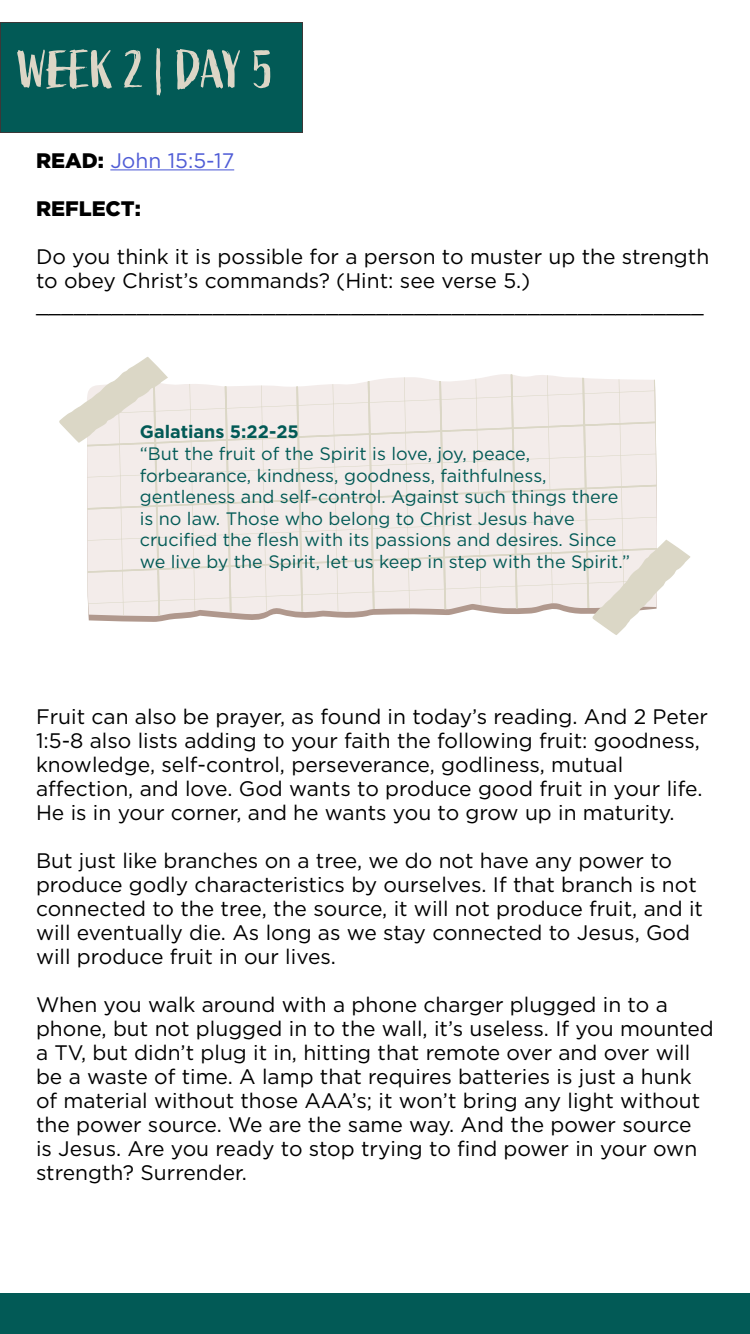
<style>
.page{position:relative;width:750px;height:1334px;background:#fff}
.page>*{position:absolute;margin:0;border:0;box-sizing:border-box;transform-origin:0 0}
.t1{font:53px "Active";color:#dcd6c6}
.t2{font:21px/24px "Gotham";color:#000}
.t3{font:21px "Gotham";color:#4f5cd6}
.t4{font:900 21px "Gotham";color:#000}
.t5{font:18px/21.6px "Gotham";color:#025a56}
.t6{font:700 18px "Gotham";color:#025a56}
.s1{font-weight:900;color:#000}
</style>
<div class="page">
<hr style="left:110px;top:169px;width:124px;height:1px;background:#4f5cd6">
<div style="left:0;top:1293px;width:750px;height:41px;background:#025a56"></div>
<div style="left:0;top:22px;width:302px;height:110px;background:#025a56"></div>
<div style="left:0;top:22px;width:303px;height:111px;border:1px solid #3c3838"></div>
<svg style="left:59px;top:357px;width:632px;height:278px"></svg>
<h1 class="t1" style="left:18px;top:40px;width:257px">WEEK 2 | DAY 5</h1>
<p class="t3" style="left:36px;top:147px;width:200px"><span class="s1">READ:</span> John 15:5-17</p>
<p class="t4" style="left:36px;top:194px;width:106px">REFLECT:</p>
<p class="t2" style="left:36px;top:244px;width:675px">Do you think it is possible for a person to muster up the strength to obey Christ’s commands? (Hint: see verse 5.) _____________________________________________________</p>
<p class="t6" style="left:140px;top:420px;width:161px">Galatians 5:22-25</p>
<p class="t5" style="left:140px;top:442px;width:492px">“But the fruit of the Spirit is love, joy, peace, forbearance, kindness, goodness, faithfulness, gentleness and self-control. Against such things there is no law. Those who belong to Christ Jesus have crucified the flesh with its passions and desires. Since we live by the Spirit, let us keep in step with the Spirit.”</p>
<p class="t2" style="left:36px;top:704px;width:674px">Fruit can also be prayer, as found in today’s reading. And 2 Peter 1:5-8 also lists adding to your faith the following fruit: goodness, knowledge, self-control, perseverance, godliness, mutual affection, and love. God wants to produce good fruit in your life.<br>He is in your corner, and he wants you to grow up in maturity.</p>
<p class="t2" style="left:36px;top:848px;width:669px">But just like branches on a tree, we do not have any power to produce godly characteristics by ourselves. If that branch is not connected to the tree, the source, it will not produce fruit, and it will eventually die. As long as we stay connected to Jesus, God will produce fruit in our lives.</p>
<p class="t2" style="left:36px;top:992px;width:679px">When you walk around with a phone charger plugged in to a phone, but not plugged in to the wall, it’s useless. If you mounted a TV, but didn’t plug it in, hitting that remote over and over will be a waste of time. A lamp that requires batteries is just a hunk of material without those AAA’s; it won’t bring any light without the power source. We are the same way. And the power source<br>is Jesus. Are you ready to stop trying to find power in your own strength? Surrender.</p>
</div>
